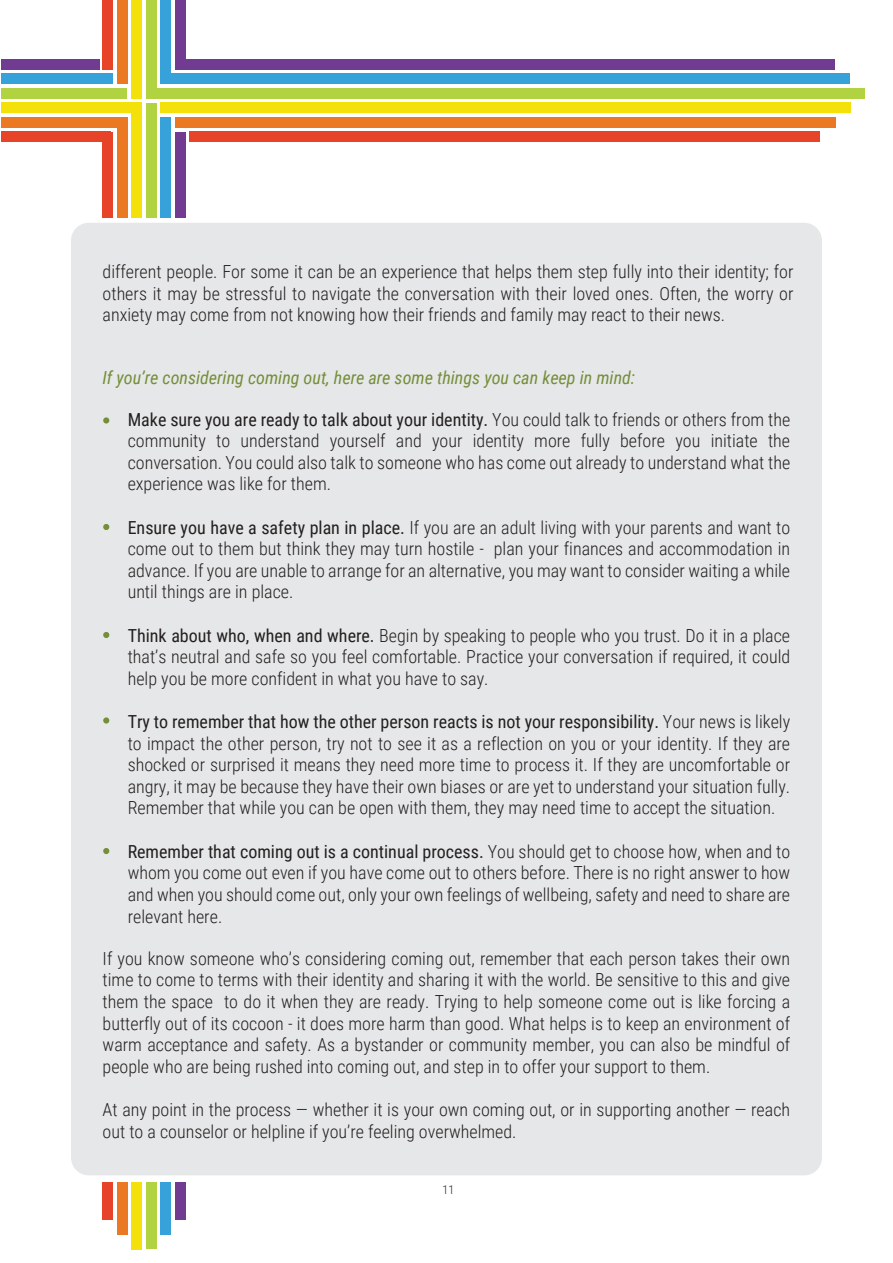
<style>
.page{position:relative;width:893px;height:1263px;background:#fff}
.page>*{position:absolute;margin:0;border:0;box-sizing:border-box;transform-origin:0 0}
.t1{font:300 18px/21.6px "Roboto Condensed";color:#231f20;text-align:justify}
.t2{font:italic 18px "Roboto Condensed";color:#758e3a}
.t3{font:300 12px "Roboto Condensed";color:#231f20}
.s1{font-weight:400}
</style>
<div class="page">
<div style="left:71px;top:223px;width:751px;height:952px;background:#e6e7e8;border-radius:18px"></div>
<div style="left:1px;top:132px;width:110px;height:10px;background:#e74328"></div>
<div style="left:1px;top:117px;width:124px;height:11px;background:#eb7924"></div>
<div style="left:1px;top:103px;width:141px;height:10px;background:#f4e109"></div>
<div style="left:146px;top:88px;width:620px;height:11px;background:#b2d341"></div>
<div style="left:1px;top:73px;width:112px;height:11px;background:#37a1da"></div>
<div style="left:176px;top:59px;width:590px;height:10px;background:#703b91"></div>
<div style="left:146px;top:0;width:10px;height:98px;background:#b2d341"></div>
<div style="left:161px;top:0;width:10px;height:84px;background:#37a1da"></div>
<div style="left:175px;top:0;width:11px;height:69px;background:#703b91"></div>
<div style="left:102px;top:0;width:11px;height:69px;background:#e74328"></div>
<div style="left:117px;top:0;width:10px;height:84px;background:#eb7924"></div>
<div style="left:131px;top:0;width:11px;height:99px;background:#f4e109"></div>
<div style="left:189px;top:132px;width:577px;height:10px;background:#e74328"></div>
<div style="left:175px;top:117px;width:591px;height:11px;background:#eb7924"></div>
<div style="left:160px;top:103px;width:606px;height:10px;background:#f4e109"></div>
<div style="left:1px;top:88px;width:126px;height:11px;background:#b2d341"></div>
<div style="left:161px;top:73px;width:605px;height:11px;background:#37a1da"></div>
<div style="left:1px;top:59px;width:99px;height:10px;background:#703b91"></div>
<div style="left:754px;top:88px;width:111px;height:11px;background:#b2d341"></div>
<div style="left:754px;top:59px;width:81px;height:10px;background:#703b91"></div>
<div style="left:754px;top:132px;width:66px;height:10px;background:#e74328"></div>
<div style="left:754px;top:117px;width:82px;height:11px;background:#eb7924"></div>
<div style="left:754px;top:103px;width:97px;height:10px;background:#f4e109"></div>
<div style="left:754px;top:73px;width:96px;height:11px;background:#37a1da"></div>
<div style="left:102px;top:132px;width:11px;height:86px;background:#e74328"></div>
<div style="left:117px;top:117px;width:10px;height:101px;background:#eb7924"></div>
<div style="left:131px;top:103px;width:11px;height:115px;background:#f4e109"></div>
<div style="left:146px;top:103px;width:10px;height:115px;background:#b2d341"></div>
<div style="left:161px;top:117px;width:10px;height:101px;background:#37a1da"></div>
<div style="left:175px;top:132px;width:11px;height:86px;background:#703b91"></div>
<div style="left:146px;top:1182px;width:10px;height:66px;background:#b2d341"></div>
<div style="left:161px;top:1182px;width:10px;height:52px;background:#37a1da"></div>
<div style="left:175px;top:1182px;width:11px;height:38px;background:#703b91"></div>
<div style="left:102px;top:1182px;width:11px;height:38px;background:#e74328"></div>
<div style="left:117px;top:1182px;width:10px;height:52px;background:#eb7924"></div>
<div style="left:131px;top:1182px;width:11px;height:67px;background:#f4e109"></div>
<svg style="left:103px;top:417px;width:6px;height:6px"></svg>
<svg style="left:103px;top:524px;width:6px;height:6px"></svg>
<svg style="left:103px;top:632px;width:6px;height:6px"></svg>
<svg style="left:103px;top:717px;width:6px;height:6px"></svg>
<svg style="left:103px;top:848px;width:6px;height:6px"></svg>
<p class="t1" style="left:103px;top:260px;width:692px">different people. For some it can be an experience that helps them step fully into their identity; for others it may be stressful to navigate the conversation with their loved ones. Often, the worry or anxiety may come from not knowing how their friends and family may react to their news.</p>
<p class="t2" style="left:102px;top:365px;width:534px">If you’re considering coming out, here are some things you can keep in mind:</p>
<p class="t1" style="left:128px;top:408px;width:664px"><span class="s1">Make sure you are ready to talk about your identity.</span> You could talk to friends or others from the community to understand yourself and your identity more fully before you initiate the conversation. You could also talk to someone who has come out already to understand what the experience was like for them.</p>
<p class="t1" style="left:128px;top:516px;width:664px"><span class="s1">Ensure you have a safety plan in place.</span> If you are an adult living with your parents and want to come out to them but think they may turn hostile - plan your finances and accommodation in advance. If you are unable to arrange for an alternative, you may want to consider waiting a while until things are in place.</p>
<p class="t1" style="left:128px;top:624px;width:664px"><span class="s1">Think about who, when and where.</span> Begin by speaking to people who you trust. Do it in a place that’s neutral and safe so you feel comfortable. Practice your conversation if required, it could help you be more confident in what you have to say.</p>
<p class="t1" style="left:128px;top:710px;width:664px"><span class="s1">Try to remember that how the other person reacts is not your responsibility.</span> Your news is likely to impact the other person, try not to see it as a reflection on you or your identity. If they are shocked or surprised it means they need more time to process it. If they are uncomfortable or angry, it may be because they have their own biases or are yet to understand your situation fully.<br>Remember that while you can be open with them, they may need time to accept the situation.</p>
<p class="t1" style="left:128px;top:840px;width:664px"><span class="s1">Remember that coming out is a continual process.</span> You should get to choose how, when and to whom you come out even if you have come out to others before. There is no right answer to how and when you should come out, only your own feelings of wellbeing, safety and need to share are relevant here.</p>
<p class="t1" style="left:103px;top:947px;width:689px">If you know someone who’s considering coming out, remember that each person takes their own time to come to terms with their identity and sharing it with the world. Be sensitive to this and give them the space to do it when they are ready. Trying to help someone come out is like forcing a butterfly out of its cocoon - it does more harm than good. What helps is to keep an environment of warm acceptance and safety. As a bystander or community member, you can also be mindful of people who are being rushed into coming out, and step in to offer your support to them.</p>
<p class="t1" style="left:103px;top:1098px;width:689px">At any point in the process — whether it is your own coming out, or in supporting another — reach out to a counselor or helpline if you’re feeling overwhelmed.</p>
<p class="t3" style="left:443px;top:1182px;width:13px">11</p>
</div>
